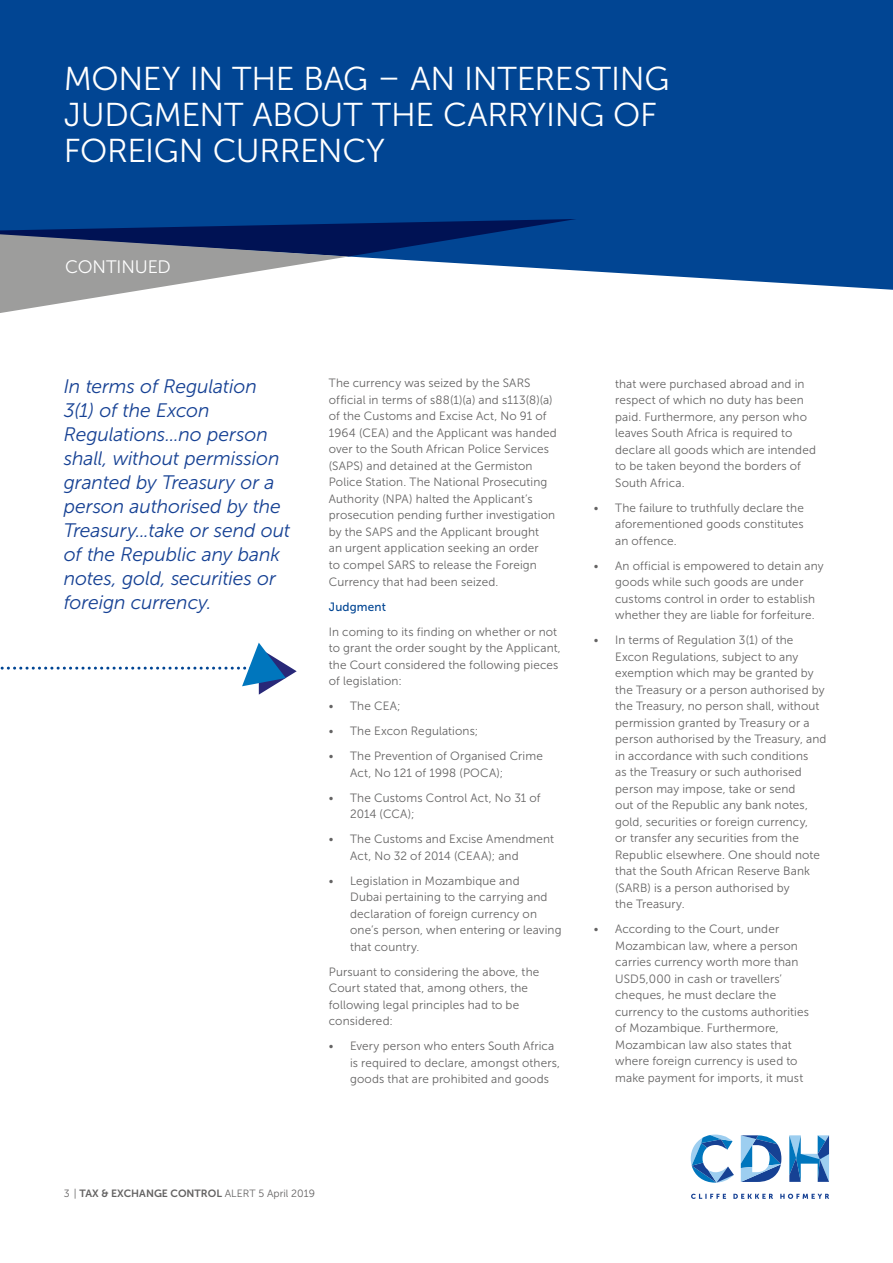
<style>
.page{position:relative;width:893px;height:1263px;background:#fff}
.page>*{position:absolute;margin:0;border:0;box-sizing:border-box;transform-origin:0 0}
.t1{font:33px/36px "Museo Sans 300";letter-spacing:-.01em;color:#fff}
.t2{font:italic 19.5px/24px "Museo Sans 300";letter-spacing:-.005em;color:#164194}
.t3{font:18px "Museo Sans 300";letter-spacing:-.005em;color:#fff}
.t4{font:12px/16.5px "Museo Sans 300";letter-spacing:.01em;color:#646363}
.t5{font:12px "Museo Sans 500";letter-spacing:.015em;color:#014593}
.t6{font:10.5px "Museo Sans 700";color:#646363}
.s1{font-family:"Museo Sans 300"}
</style>
<div class="page">
<svg style="left:691px;top:1194px;width:138px;height:5px"></svg>
<svg style="left:789px;top:1135px;width:40px;height:47px"></svg>
<svg style="left:691px;top:1134px;width:43px;height:48px"></svg>
<svg style="left:741px;top:1135px;width:40px;height:47px"></svg>
<div style="left:0;top:0;width:892px;height:290px;background:#014593"></div>
<svg style="left:0;top:219px;width:576px;height:94px"></svg>
<svg style="left:0;top:643px;width:297px;height:52px"></svg>
<h1 class="t1" style="left:64px;top:60px;width:607px">MONEY IN THE BAG – AN INTERESTING<br>JUDGMENT ABOUT THE CARRYING OF<br>FOREIGN CURRENCY</h1>
<h3 class="t3" style="left:65px;top:257px;width:107px">CONTINUED</h3>
<p class="t2" style="left:64px;top:374px;width:228px">In terms of Regulation<br>3(1) of the Excon<br>Regulations...no person shall, without permission granted by Treasury or a person authorised by the<br>Treasury...take or send out of the Republic any bank notes, gold, securities or foreign currency.</p>
<p class="t4" style="left:329px;top:375px;width:229px">The currency was seized by the SARS official in terms of s88(1)(a) and s113(8)(a) of the Customs and Excise Act, No 91 of 1964 (CEA) and the Applicant was handed over to the South African Police Services (SAPS) and detained at the Germiston Police Station. The National Prosecuting Authority (NPA) halted the Applicant’s prosecution pending further investigation by the SAPS and the Applicant brought<br>an urgent application seeking an order<br>to compel SARS to release the Foreign Currency that had been seized.</p>
<p class="t5" style="left:329px;top:600px;width:59px">Judgment</p>
<p class="t4" style="left:329px;top:623px;width:233px">In coming to its finding on whether or not to grant the order sought by the Applicant, the Court considered the following pieces of legislation:</p>
<p class="t4" style="left:329px;top:698px;width:73px">• The CEA;</p>
<p class="t4" style="left:329px;top:723px;width:151px">• The Excon Regulations;</p>
<p class="t4" style="left:350px;top:748px;width:194px;text-indent:-21px">• The Prevention of Organised Crime<br>Act, No 121 of 1998 (POCA);</p>
<p class="t4" style="left:350px;top:789px;width:192px;text-indent:-21px">• The Customs Control Act, No 31 of<br>2014 (CCA);</p>
<p class="t4" style="left:350px;top:831px;width:206px;text-indent:-21px">• The Customs and Excise Amendment<br>Act, No 32 of 2014 (CEAA); and</p>
<p class="t4" style="left:350px;top:872px;width:213px;text-indent:-21px">• Legislation in Mozambique and<br>Dubai pertaining to the carrying and declaration of foreign currency on one’s person, when entering or leaving that country.</p>
<p class="t4" style="left:329px;top:963px;width:212px">Pursuant to considering the above, the<br>Court stated that, among others, the following legal principles had to be considered:</p>
<p class="t4" style="left:350px;top:1038px;width:212px;text-indent:-21px">• Every person who enters South Africa is required to declare, amongst others, goods that are prohibited and goods</p>
<p class="t4" style="left:615px;top:375px;width:202px">that were purchased abroad and in respect of which no duty has been paid. Furthermore, any person who leaves South Africa is required to declare all goods which are intended to be taken beyond the borders of<br>South Africa.</p>
<p class="t4" style="left:615px;top:499px;width:190px;text-align:justify;text-indent:-21px">• The failure to truthfully declare the aforementioned goods constitutes an offence.</p>
<p class="t4" style="left:615px;top:557px;width:210px;text-indent:-21px">• An official is empowered to detain any goods while such goods are under customs control in order to establish whether they are liable for forfeiture.</p>
<p class="t4" style="left:615px;top:632px;width:213px;text-indent:-21px">• In terms of Regulation 3(1) of the Excon Regulations, subject to any exemption which may be granted by the Treasury or a person authorised by the Treasury, no person shall, without permission granted by Treasury or a person authorised by the Treasury, and in accordance with such conditions<br>as the Treasury or such authorised person may impose, take or send<br>out of the Republic any bank notes, gold, securities or foreign currency,<br>or transfer any securities from the Republic elsewhere. One should note that the South African Reserve Bank (SARB) is a person authorised by<br>the Treasury.</p>
<p class="t4" style="left:615px;top:921px;width:195px;text-indent:-21px">• According to the Court, under<br>Mozambican law, where a person carries currency worth more than<br>USD5,000 in cash or travellers’ cheques, he must declare the currency to the customs authorities of Mozambique. Furthermore,<br>Mozambican law also states that where foreign currency is used to make payment for imports, it must</p>
<p class="t6" style="left:64px;top:1187px;width:253px"><span class="s1">3 |</span> TAX &amp; EXCHANGE CONTROL <span class="s1">ALERT 5 April 2019</span></p>
</div>
